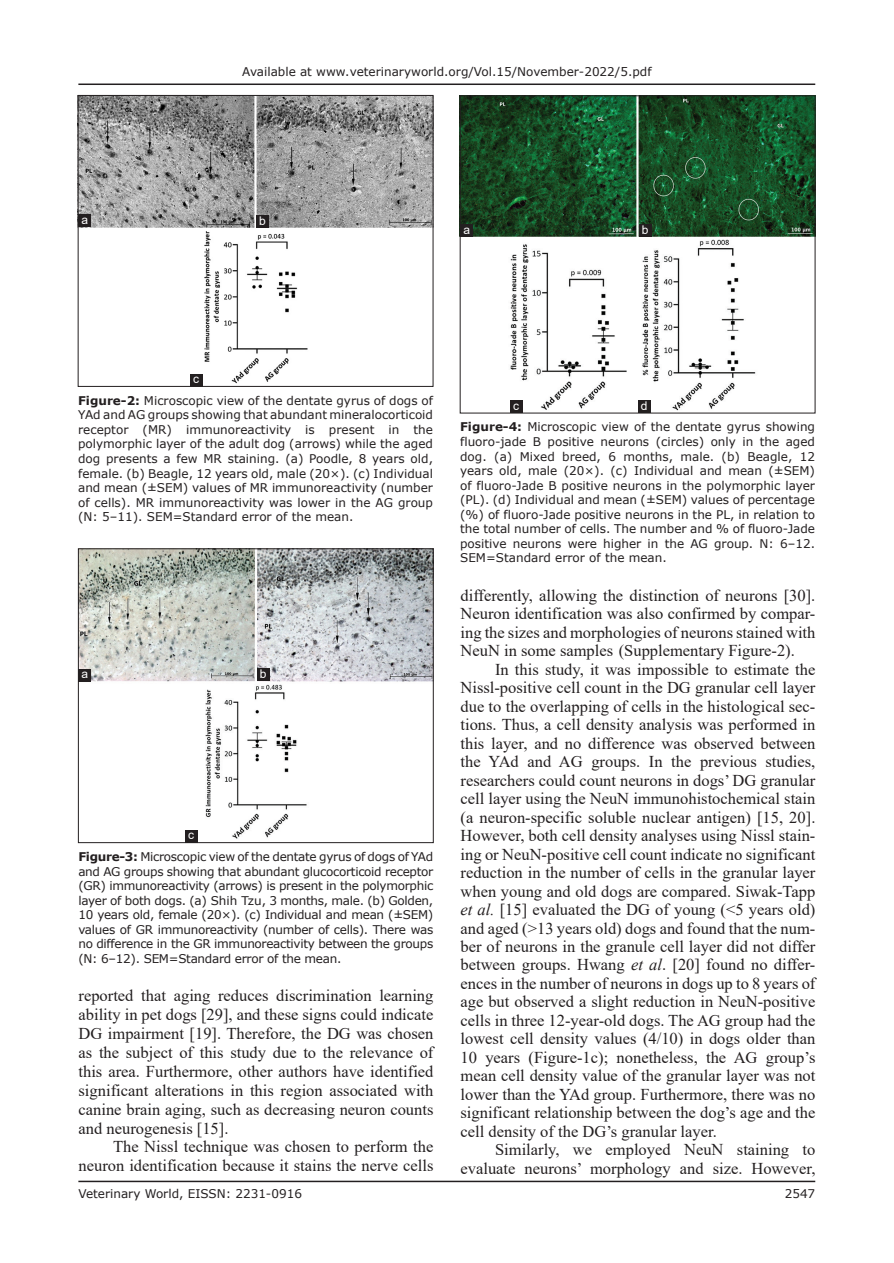
<style>
.page{position:relative;width:894px;height:1263px;background:#fff}
.page>*{position:absolute;margin:0;border:0;box-sizing:border-box;transform-origin:0 0}
.TX{font:16.5px/18.5px "Times New Roman";color:#231f20;text-align:justify}
.FGC{font:12px/14.5px "Verdana";color:#231f20;text-align:justify}
.LABEL{font:12px "Arial";color:#fff}
.s1{font-weight:700}
.s2{font-style:italic}
</style>
<div class="page">
<hr style="left:78px;top:1180px;width:737px;height:2px;background:#231f20">
<hr style="left:78px;top:83px;width:737px;height:2px;background:#231f20">
<img style="left:80px;top:550px;width:351px;height:291px">
<div style="left:78px;top:548px;width:355px;height:295px;border:1px solid #231f20"></div>
<div style="left:78px;top:669px;width:13px;height:12px;background:#231f20"></div>
<div style="left:257px;top:668px;width:12px;height:13px;background:#231f20"></div>
<div style="left:185px;top:830px;width:12px;height:12px;background:#231f20"></div>
<img style="left:80px;top:97px;width:351px;height:287px">
<div style="left:78px;top:95px;width:355px;height:291px;border:1px solid #231f20"></div>
<div style="left:78px;top:214px;width:13px;height:13px;background:#231f20"></div>
<div style="left:256px;top:215px;width:13px;height:13px;background:#231f20"></div>
<div style="left:190px;top:373px;width:12px;height:13px;background:#231f20"></div>
<img style="left:462px;top:98px;width:351px;height:313px">
<div style="left:460px;top:96px;width:355px;height:317px;border:1px solid #231f20"></div>
<div style="left:460px;top:224px;width:13px;height:13px;background:#231f20"></div>
<div style="left:638px;top:224px;width:13px;height:13px;background:#231f20"></div>
<div style="left:509px;top:400px;width:13px;height:13px;background:#231f20"></div>
<div style="left:637px;top:400px;width:13px;height:13px;background:#231f20"></div>
<p class="FGC" style="left:242px;top:64px;width:411px">Available at www.veterinaryworld.org/Vol.15/November-2022/5.pdf</p>
<p class="LABEL" style="left:82px;top:212px;width:8px">a</p>
<p class="LABEL" style="left:259px;top:212px;width:8px">b</p>
<p class="LABEL" style="left:463px;top:221px;width:8px">a</p>
<p class="LABEL" style="left:641px;top:221px;width:8px">b</p>
<p class="LABEL" style="left:193px;top:371px;width:7px">c</p>
<p class="FGC" style="left:78px;top:393px;width:356px"><span class="s1">Figure-2:</span> Microscopic view of the dentate gyrus of dogs of YAd and AG groups showing that abundant mineralocorticoid receptor (MR) immunoreactivity is present in the polymorphic layer of the adult dog (arrows) while the aged dog presents a few MR staining. (a) Poodle, 8 years old, female. (b) Beagle, 12 years old, male (20×). (c) Individual and mean (±SEM) values of MR immunoreactivity (number of cells). MR immunoreactivity was lower in the AG group (N: 5–11). SEM=Standard error of the mean.</p>
<p class="LABEL" style="left:82px;top:666px;width:8px">a</p>
<p class="LABEL" style="left:260px;top:665px;width:8px">b</p>
<p class="LABEL" style="left:188px;top:827px;width:7px">c</p>
<p class="FGC" style="left:78px;top:849px;width:356px"><span class="s1">Figure-3:</span> Microscopic view of the dentate gyrus of dogs of YAd and AG groups showing that abundant glucocorticoid receptor (GR) immunoreactivity (arrows) is present in the polymorphic layer of both dogs. (a) Shih Tzu, 3 months, male. (b) Golden, 10 years old, female (20×). (c) Individual and mean (±SEM) values of GR immunoreactivity (number of cells). There was no difference in the GR immunoreactivity between the groups (N: 6–12). SEM=Standard error of the mean.</p>
<p class="TX" style="left:78px;top:985px;width:356px;line-height:18.9px">reported that aging reduces discrimination learning ability in pet dogs [29], and these signs could indicate DG impairment [19]. Therefore, the DG was chosen as the subject of this study due to the relevance of this area. Furthermore, other authors have identified significant alterations in this region associated with canine brain aging, such as decreasing neuron counts and neurogenesis [15].</p>
<p class="TX" style="left:78px;top:1137px;width:356px;line-height:18.9px;text-align:right">The Nissl technique was chosen to perform the neuron identification because it stains the nerve cells</p>
<p class="LABEL" style="left:513px;top:397px;width:7px">c</p>
<p class="LABEL" style="left:640px;top:397px;width:8px">d</p>
<p class="FGC" style="left:460px;top:420px;width:356px"><span class="s1">Figure-4:</span> Microscopic view of the dentate gyrus showing fluoro-jade B positive neurons (circles) only in the aged dog. (a) Mixed breed, 6 months, male. (b) Beagle, 12 years old, male (20×). (c) Individual and mean (±SEM) of fluoro-Jade B positive neurons in the polymorphic layer (PL). (d) Individual and mean (±SEM) values of percentage (%) of fluoro-Jade positive neurons in the PL, in relation to the total number of cells. The number and % of fluoro-Jade positive neurons were higher in the AG group. N: 6–12.<br>SEM=Standard error of the mean.</p>
<p class="TX" style="left:460px;top:585px;width:356px">differently, allowing the distinction of neurons [30].<br>Neuron identification was also confirmed by compar&shy;ing the sizes and morphologies of neurons stained with NeuN in some samples (Supplementary Figure-2).</p>
<p class="TX" style="left:460px;top:659px;width:356px;text-indent:34px">In this study, it was impossible to estimate the Nissl-positive cell count in the DG granular cell layer due to the overlapping of cells in the histological sec&shy;tions. Thus, a cell density analysis was performed in this layer, and no difference was observed between the YAd and AG groups. In the previous studies, researchers could count neurons in dogs’ DG granular cell layer using the NeuN immunohistochemical stain (a neuron-specific soluble nuclear antigen) [15, 20].<br>However, both cell density analyses using Nissl stain&shy;ing or NeuN-positive cell count indicate no significant reduction in the number of cells in the granular layer when young and old dogs are compared. Siwak-Tapp <span class="s2">et al.</span> [15] evaluated the DG of young (&lt;5 years old) and aged (&gt;13 years old) dogs and found that the num&shy;ber of neurons in the granule cell layer did not differ between groups. Hwang <span class="s2">et al</span>. [20] found no differ&shy;ences in the number of neurons in dogs up to 8 years of age but observed a slight reduction in NeuN-positive cells in three 12-year-old dogs. The AG group had the lowest cell density values (4/10) in dogs older than 10 years (Figure-1c); nonetheless, the AG group’s mean cell density value of the granular layer was not lower than the YAd group. Furthermore, there was no significant relationship between the dog’s age and the cell density of the DG’s granular layer.</p>
<p class="TX" style="left:460px;top:1140px;width:356px;text-align:right">Similarly, we employed NeuN staining to evaluate neurons’ morphology and size. However,</p>
<p class="FGC" style="left:78px;top:1186px;width:225px">Veterinary World, EISSN: 2231-0916</p>
<p class="FGC" style="left:784px;top:1186px;width:32px">2547</p>
</div>
